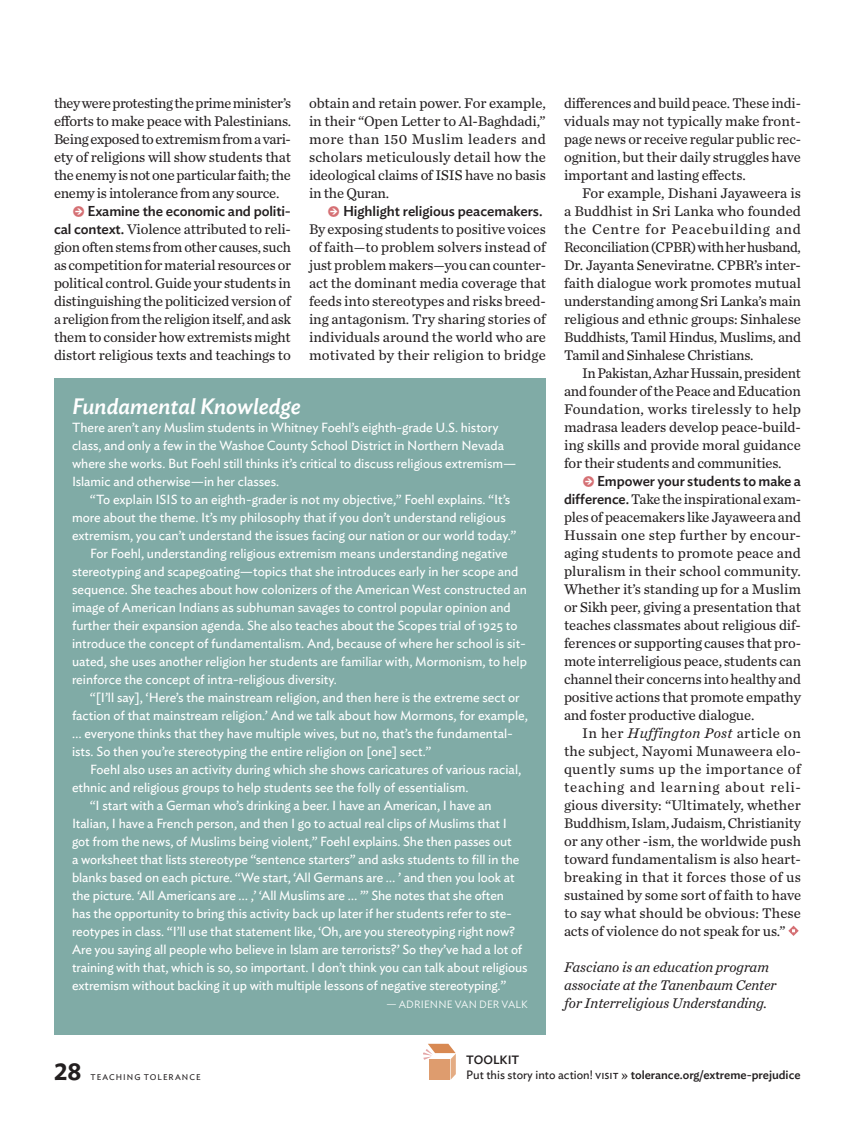
<style>
.page{position:relative;width:864px;height:1134px;background:#fff}
.page>*{position:absolute;margin:0;border:0;box-sizing:border-box;transform-origin:0 0}
.t1{font:600 24px "Ideal Sans";color:#231f20}
.TT_sidebar_headline{font:italic 500 22.2px "Ideal Sans";color:#fff}
.TT_body_text__master{font:14.7px/18px "Chronicle Text G2";letter-spacing:-.01em;color:#231f20;text-align:justify}
.TT_body_text__subhea{font:14.7px/18px "Chronicle Text G2";color:#231f20;text-align:justify}
.TT_body_text__subhea-2{font:italic 14.7px/18px "Chronicle Text G2";color:#231f20}
.TT_body_text__master-2{font:500 14.25px "Ideal Sans";letter-spacing:-.005em;color:#231f20}
.TT_sidebar_body_text{font:13.2px/18px "Ideal Sans";color:#fff}
.TT_sidebar_body_text-2{font:500 12px "Ideal Sans";color:#231f20}
.TT_sidebar_headline-2{font:500 12px "Ideal Sans";color:#231f20}
.TT_byline{font:300 10.5px "Ideal Sans";letter-spacing:.015em;color:#fff}
.t2{font:8.25px "Ideal Sans";letter-spacing:.125em;color:#231f20}
.s1{font-family:"Mercury Numeric G2";font-weight:400;font-size:14.7px;color:#d57074}
.s2{font-family:"Ideal Sans";font-weight:500;font-size:14.25px}
.s3{font-style:italic}
.s4{font-weight:400}
</style>
<div class="page">
<svg style="left:788px;top:926px;width:11px;height:10px"></svg>
<div style="left:54px;top:378px;width:492px;height:657px;background:#80aba6"></div>
<svg style="left:423px;top:1044px;width:33px;height:36px"></svg>
<p class="TT_body_text__master" style="left:54px;top:93px;width:239px">they were protesting the prime minister’s efforts to make peace with Palestinians.<br>Being exposed to extremism from a vari&shy;ety of religions will show students that the enemy is not one particular faith; the enemy is intolerance from any source.</p>
<p class="TT_body_text__master-2" style="left:72px;top:200px;width:221px"><span class="s1">k</span> Examine the economic and politi-</p>
<p class="TT_body_text__master" style="left:54px;top:219px;width:239px"><span class="s2">cal context.</span> Violence attributed to reli&shy;gion often stems from other causes, such as competition for material resources or political control. Guide your students in distinguishing the politicized version of a religion from the religion itself, and ask them to consider how extremists might distort religious texts and teachings to</p>
<p class="TT_body_text__master" style="left:309px;top:93px;width:239px">obtain and retain power. For example, in their “Open Letter to Al-Baghdadi,” more than 150 Muslim leaders and scholars meticulously detail how the ideological claims of ISIS have no basis in the Quran.</p>
<p class="TT_body_text__master-2" style="left:327px;top:200px;width:217px"><span class="s1">k</span> Highlight religious peacemakers.</p>
<p class="TT_body_text__subhea" style="left:309px;top:219px;width:239px">By exposing students to positive voices of faith—to problem solvers instead of just problem makers—you can counter&shy;act the dominant media coverage that feeds into stereotypes and risks breed&shy;ing antagonism. Try sharing stories of individuals around the world who are motivated by their religion to bridge</p>
<p class="TT_sidebar_headline" style="left:72px;top:389px;width:230px">Fundamental Knowledge</p>
<p class="TT_sidebar_body_text" style="left:72px;top:417px;width:446px">There aren’t any Muslim students in Whitney Foehl’s eighth-grade U.S. history class, and only a few in the Washoe County School District in Northern Nevada where she works. But Foehl still thinks it’s critical to discuss religious extremism— Islamic and otherwise—in her classes.</p>
<p class="TT_sidebar_body_text" style="left:72px;top:489px;width:446px;text-indent:18px">“To explain ISIS to an eighth-grader is not my objective,” Foehl explains. “It’s more about the theme. It’s my philosophy that if you don’t understand religious extremism, you can’t understand the issues facing our nation or our world today.”</p>
<p class="TT_sidebar_body_text" style="left:72px;top:543px;width:457px;text-indent:18px">For Foehl, understanding religious extremism means understanding negative stereotyping and scapegoating—topics that she introduces early in her scope and sequence. She teaches about how colonizers of the American West constructed an image of American Indians as subhuman savages to control popular opinion and further their expansion agenda. She also teaches about the Scopes trial of 1925 to introduce the concept of fundamentalism. And, because of where her school is sit&shy;uated, she uses another religion her students are familiar with, Mormonism, to help reinforce the concept of intra-religious diversity.</p>
<p class="TT_sidebar_body_text" style="left:72px;top:687px;width:457px;text-indent:18px">“[I’ll say], ‘Here’s the mainstream religion, and then here is the extreme sect or faction of that mainstream religion.’ And we talk about how Mormons, for example, … everyone thinks that they have multiple wives, but no, that’s the fundamental&shy;ists. So then you’re stereotyping the entire religion on [one] sect.”</p>
<p class="TT_sidebar_body_text" style="left:72px;top:759px;width:451px;text-indent:18px">Foehl also uses an activity during which she shows caricatures of various racial, ethnic and religious groups to help students see the folly of essentialism.</p>
<p class="TT_sidebar_body_text" style="left:72px;top:795px;width:457px;text-indent:18px">“I start with a German who’s drinking a beer. I have an American, I have an Italian, I have a French person, and then I go to actual real clips of Muslims that I got from the news, of Muslims being violent,” Foehl explains. She then passes out<br>a worksheet that lists stereotype “sentence starters” and asks students to fill in the blanks based on each picture. “We start, ‘All Germans are … ’ and then you look at the picture. ‘All Americans are … ,’ ‘All Muslims are … ’” She notes that she often<br>has the opportunity to bring this activity back up later if her students refer to ste&shy;reotypes in class. “I’ll use that statement like, ‘Oh, are you stereotyping right now?<br>Are you saying all people who believe in Islam are terrorists?’ So they’ve had a lot of training with that, which is so, so important. I don’t think you can talk about religious extremism without backing it up with multiple lessons of negative stereotyping.”</p>
<p class="TT_byline" style="left:386px;top:996px;width:143px">— ADRIENNE VAN DER VALK</p>
<p class="TT_body_text__subhea" style="left:564px;top:93px;width:239px">differences and build peace. These indi&shy;viduals may not typically make front&shy;page news or receive regular public rec&shy;ognition, but their daily struggles have important and lasting effects.</p>
<p class="TT_body_text__master" style="left:564px;top:183px;width:239px;text-indent:18px">For example, Dishani Jayaweera is a Buddhist in Sri Lanka who founded the Centre for Peacebuilding and Reconciliation (CPBR) with her husband, Dr. Jayanta Seneviratne. CPBR’s inter&shy;faith dialogue work promotes mutual understanding among Sri Lanka’s main religious and ethnic groups: Sinhalese Buddhists, Tamil Hindus, Muslims, and Tamil and Sinhalese Christians.</p>
<p class="TT_body_text__master" style="left:564px;top:363px;width:239px;text-indent:18px">In Pakistan, Azhar Hussain, president and founder of the Peace and Education Foundation, works tirelessly to help madrasa leaders develop peace-build&shy;ing skills and provide moral guidance for their students and communities.</p>
<p class="TT_body_text__master-2" style="left:582px;top:470px;width:220px"><span class="s1">k</span>Empower your students to make a</p>
<p class="TT_body_text__master" style="left:564px;top:489px;width:239px"><span class="s2">difference.</span> Take the inspirational exam&shy;ples of peacemakers like Jayaweera and Hussain one step further by encour&shy;aging students to promote peace and pluralism in their school community.<br>Whether it’s standing up for a Muslim or Sikh peer, giving a presentation that teaches classmates about religious dif&shy;ferences or supporting causes that pro&shy;mote interreligious peace, students can channel their concerns into healthy and positive actions that promote empathy and foster productive dialogue.</p>
<p class="TT_body_text__master" style="left:564px;top:723px;width:239px;text-indent:18px">In her <span class="s3">Huffington Post</span> article on the subject, Nayomi Munaweera elo&shy;quently sums up the importance of teaching and learning about reli&shy;gious diversity: “Ultimately, whether Buddhism, Islam, Judaism, Christianity or any other -ism, the worldwide push toward fundamentalism is also heart&shy;breaking in that it forces those of us sustained by some sort of faith to have to say what should be obvious: These acts of violence do not speak for us.”</p>
<p class="TT_body_text__subhea-2" style="left:564px;top:957px;width:214px">Fasciano is an education program associate at the Tanenbaum Center for Interreligious Understanding.</p>
<h1 class="t1" style="left:54px;top:1053px;width:29px">28</h1>
<p class="t2" style="left:91px;top:1071px;width:112px">TEACHING TOLERANCE</p>
<p class="TT_sidebar_headline-2" style="left:466px;top:1050px;width:55px">TOOLKIT</p>
<p class="TT_sidebar_body_text-2" style="left:466px;top:1065px;width:336px"><span class="s4">Put this story into action! visit »</span> tolerance.org/extreme-prejudice</p>
</div>
